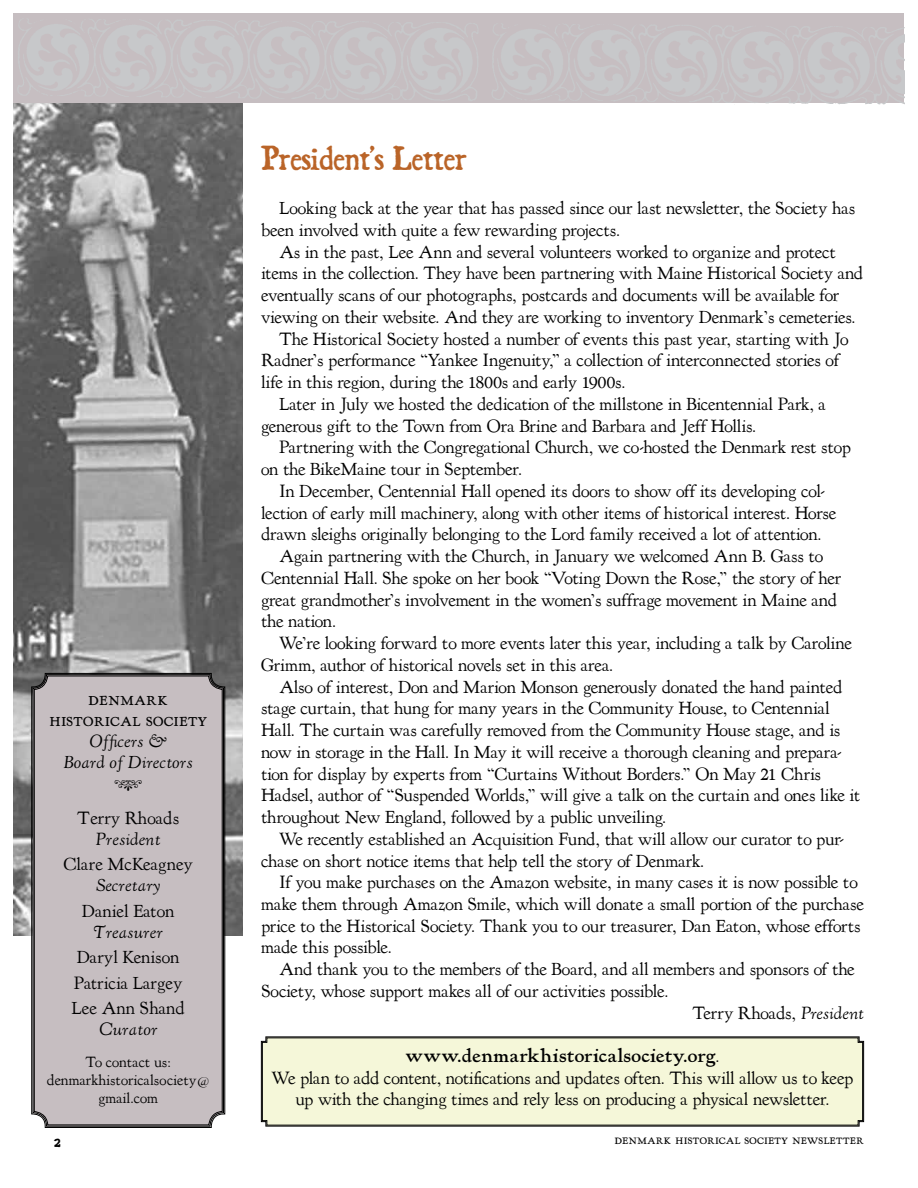
<style>
.page{position:relative;width:918px;height:1188px;background:#fff}
.page>*{position:absolute;margin:0;border:0;box-sizing:border-box;transform-origin:0 0}
.t1{font:39px "Black Beard";color:#ba6428}
.t2{font:700 21px "LTC Kennerley";color:#000}
.t3{font:21px/21px "LTC Kennerley Small Caps";color:#000;text-align:center}
.t4{font:21px "Black Beard";color:#000}
.t5{font:18px/21.8px "LTC Kennerley";letter-spacing:-.015em;color:#000}
.t6{font:italic 18px/21px "LTC Kennerley";color:#000;text-align:center}
.t7{font:15px/18px "LTC Kennerley";color:#000;text-align:center}
.t8{font:15px "LTC Kennerley Small Caps";color:#000}
.s1{font-style:italic}
.s2{font-size:13.5px}
.s3{font-weight:400;font-size:18px}
</style>
<div class="page">
<img style="left:14px;top:104px;width:229px;height:832px">
<img style="left:14px;top:14px;width:463px;height:90px">
<div style="left:31px;top:673px;width:194px;height:455px;background:#c6bec1"></div>
<div style="left:33px;top:674px;width:191px;height:453px;border:1px solid #000;border-radius:14px"></div>
<div style="left:34px;top:676px;width:188px;height:449px;border:1px solid #000;border-radius:13px"></div>
<svg style="left:261px;top:1036px;width:603px;height:91px;background:#4b4b49"></svg>
<div style="left:262px;top:1038px;width:601px;height:87px;background:#f5f7d9"></div>
<svg style="left:115px;top:780px;width:27px;height:11px"></svg>
<h1 class="t1" style="left:261px;top:137px;width:207px">President’s Letter</h1>
<p class="t5" style="left:261px;top:198px;width:596px;text-indent:18px">Looking back at the year that has passed since our last newsletter, the Society has been involved with quite a few rewarding projects.</p>
<p class="t5" style="left:279px;top:241px;width:558px">As in the past, Lee Ann and several volunteers worked to organize and protect</p>
<p class="t5" style="left:261px;top:263px;width:604px">items in the collection. They have been partnering with Maine Historical Society and</p>
<p class="t5" style="left:261px;top:285px;width:580px">eventually scans of our photographs, postcards and documents will be available for</p>
<p class="t5" style="left:261px;top:307px;width:596px">viewing on their website. And they are working to inventory Denmark’s cemeteries.</p>
<p class="t5" style="left:279px;top:328px;width:571px">The Historical Society hosted a number of events this past year, starting with Jo</p>
<p class="t5" style="left:261px;top:350px;width:580px">Radner’s performance “Yankee Ingenuity,” a collection of interconnected stories of</p>
<p class="t5" style="left:261px;top:372px;width:366px">life in this region, during the 1800s and early 1900s.</p>
<p class="t5" style="left:279px;top:394px;width:549px">Later in July we hosted the dedication of the millstone in Bicentennial Park, a</p>
<p class="t5" style="left:261px;top:415px;width:497px">generous gift to the Town from Ora Brine and Barbara and Jeff Hollis.</p>
<p class="t5" style="left:279px;top:437px;width:574px">Partnering with the Congregational Church, we co-hosted the Denmark rest stop</p>
<p class="t5" style="left:261px;top:459px;width:263px">on the BikeMaine tour in September.</p>
<p class="t5" style="left:279px;top:481px;width:548px">In December, Centennial Hall opened its doors to show off its developing col-</p>
<p class="t5" style="left:261px;top:502px;width:577px">lection of early mill machinery, along with other items of historical interest. Horse</p>
<p class="t5" style="left:261px;top:524px;width:562px">drawn sleighs originally belonging to the Lord family received a lot of attention.</p>
<p class="t5" style="left:279px;top:546px;width:546px">Again partnering with the Church, in January we welcomed Ann B. Gass to</p>
<p class="t5" style="left:261px;top:568px;width:582px">Centennial Hall. She spoke on her book “Voting Down the Rose,” the story of her</p>
<p class="t5" style="left:261px;top:589px;width:578px">great grandmother’s involvement in the women’s suffrage movement in Maine and</p>
<p class="t5" style="left:261px;top:611px;width:77px">the nation.</p>
<p class="t5" style="left:279px;top:633px;width:574px">We’re looking forward to more events later this year, including a talk by Caroline</p>
<p class="t5" style="left:261px;top:654px;width:354px">Grimm, author of historical novels set in this area.</p>
<p class="t5" style="left:279px;top:676px;width:565px">Also of interest, Don and Marion Monson generously donated the hand painted</p>
<p class="t5" style="left:261px;top:698px;width:570px">stage curtain, that hung for many years in the Community House, to Centennial</p>
<p class="t5" style="left:261px;top:720px;width:581px">Hall. The curtain was carefully removed from the Community House stage, and is</p>
<p class="t5" style="left:261px;top:741px;width:582px">now in storage in the Hall. In May it will receive a thorough cleaning and prepara-</p>
<p class="t5" style="left:261px;top:763px;width:562px">tion for display by experts from “Curtains Without Borders.” On May 21 Chris</p>
<p class="t5" style="left:261px;top:785px;width:601px">Hadsel, author of “Suspended Worlds,” will give a talk on the curtain and ones like it</p>
<p class="t5" style="left:261px;top:807px;width:407px">throughout New England, followed by a public unveiling.</p>
<p class="t5" style="left:279px;top:828px;width:566px">We recently established an Acquisition Fund, that will allow our curator to pur-</p>
<p class="t5" style="left:261px;top:850px;width:445px">chase on short notice items that help tell the story of Denmark.</p>
<p class="t5" style="left:279px;top:872px;width:580px">If you make purchases on the Amazon website, in many cases it is now possible to</p>
<p class="t5" style="left:261px;top:894px;width:605px">make them through Amazon Smile, which will donate a small portion of the purchase</p>
<p class="t5" style="left:261px;top:915px;width:601px">price to the Historical Society. Thank you to our treasurer, Dan Eaton, whose efforts</p>
<p class="t5" style="left:261px;top:937px;width:132px">made this possible.</p>
<p class="t5" style="left:279px;top:959px;width:577px">And thank you to the members of the Board, and all members and sponsors of the</p>
<p class="t5" style="left:261px;top:981px;width:409px">Society, whose support makes all of our activities possible.</p>
<p class="t5" style="left:693px;top:1002px;width:173px">Terry Rhoads, <span class="s1">President</span></p>
<p class="t3" style="left:49px;top:689px;width:160px">denmark historical society</p>
<p class="t6" style="left:64px;top:732px;width:131px">Officers &amp;<br>Board of Directors</p>
<p class="t5" style="left:77px;top:808px;width:103px">Terry Rhoads</p>
<p class="t6" style="left:96px;top:830px;width:67px">President</p>
<p class="t5" style="left:63px;top:854px;width:131px">Clare McKeagney</p>
<p class="t6" style="left:96px;top:876px;width:66px">Secretary</p>
<p class="t5" style="left:82px;top:901px;width:94px">Daniel Eaton</p>
<p class="t6" style="left:94px;top:923px;width:71px">Treasurer</p>
<p class="t5" style="left:71px;top:945px;width:115px;line-height:25.5px">Daryl Kenison<br>Patricia Largey<br>Lee Ann Shand</p>
<p class="t6" style="left:99px;top:1020px;width:60px">Curator</p>
<p class="t7" style="left:47px;top:1053px;width:164px">To contact us: denmarkhistoricalsociety<span class="s2">@ </span>gmail.com</p>
<p class="t2" style="left:406px;top:1044px;width:315px">www.denmarkhistoricalsociety.org<span class="s3">.</span></p>
<p class="t5" style="left:271px;top:1067px;width:584px;text-align:center">We plan to add content, notifications and updates often. This will allow us to keep up with the changing times and rely less on producing a physical newsletter.</p>
<p class="t4" style="left:54px;top:1130px;width:8px">2</p>
<p class="t8" style="left:614px;top:1131px;width:251px">denmark historical society newsletter</p>
</div>
